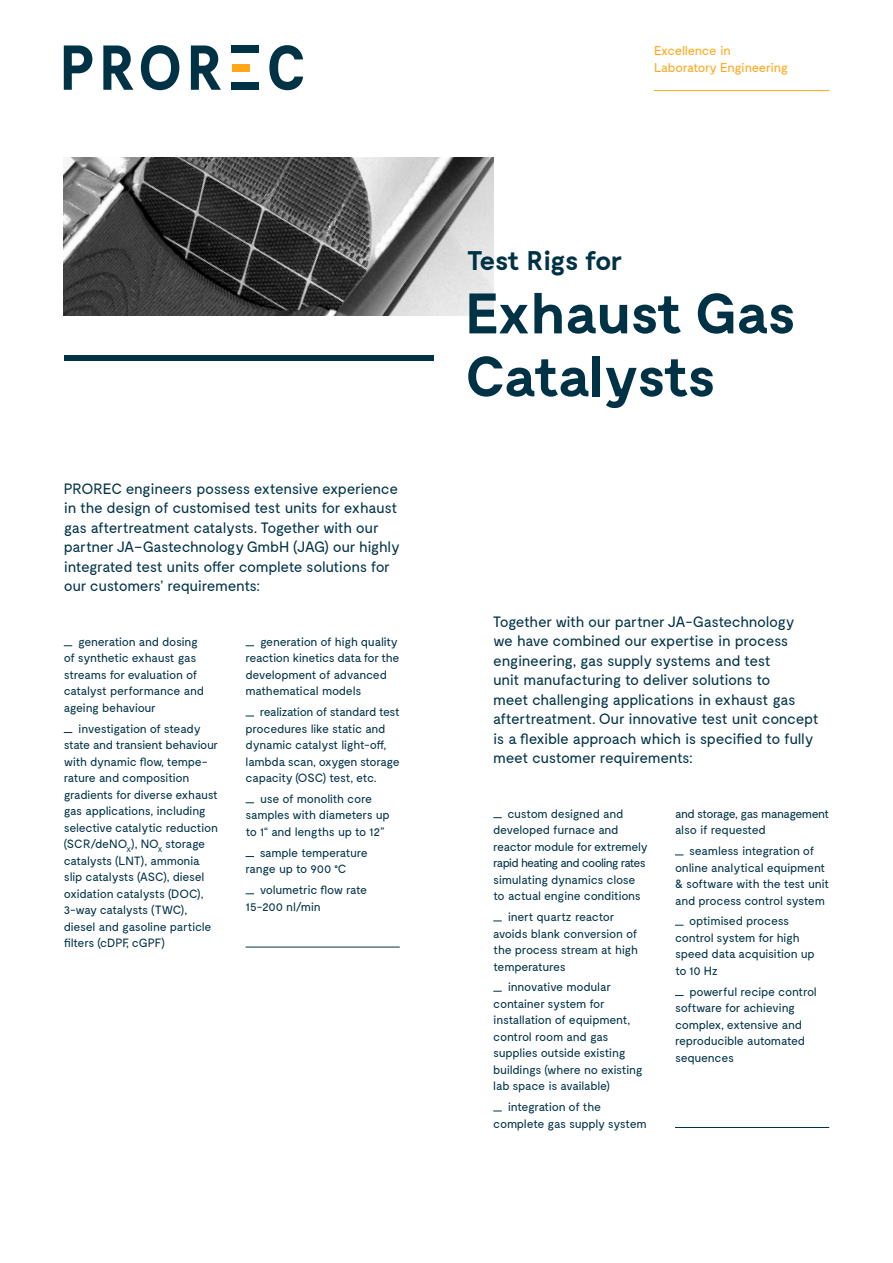
<style>
.page{position:relative;width:893px;height:1263px;background:#fff}
.page>*{position:absolute;margin:0;border:0;box-sizing:border-box;transform-origin:0 0}
.t1{font:700 57px/63px "Moderat";letter-spacing:-.03em;color:#003246}
.t2{font:700 27px "Moderat";letter-spacing:-.035em;color:#003246}
.t3{font:15px/19.5px "Moderat";letter-spacing:-.025em;color:#003246}
.t4{font:12.75px/16.5px "Moderat";letter-spacing:-.025em;color:#ffa619}
.t5{font:12px/16.5px "Moderat";letter-spacing:-.03em;color:#003246}
</style>
<div class="page">
<hr style="left:654px;top:90px;width:175px;height:1px;background:#ffa619">
<hr style="left:246px;top:947px;width:154px;height:1px;background:#003246">
<hr style="left:675px;top:1127px;width:154px;height:1px;background:#003246">
<div style="left:64px;top:356px;width:370px;height:5px;background:#003246"></div>
<img style="left:64px;top:158px;width:429px;height:158px">
<svg style="left:64px;top:45px;width:28px;height:45px"></svg>
<svg style="left:103px;top:45px;width:30px;height:45px"></svg>
<svg style="left:191px;top:45px;width:30px;height:45px"></svg>
<div style="left:232px;top:64px;width:17px;height:8px;background:#ffa619"></div>
<div style="left:232px;top:45px;width:27px;height:8px;background:#003246"></div>
<div style="left:232px;top:82px;width:27px;height:8px;background:#003246"></div>
<svg style="left:269px;top:45px;width:34px;height:45px"></svg>
<svg style="left:141px;top:45px;width:38px;height:45px"></svg>
<p class="t4" style="left:654px;top:43px;width:136px">Excellence in<br>Laboratory Engineering</p>
<p class="t3" style="left:64px;top:479px;width:338px">PROREC engineers possess extensive experience in the design of customised test units for exhaust gas aftertreatment catalysts. Together with our partner JA–Gastechnology GmbH (JAG) our highly integrated test units offer complete solutions for our customers’ requirements:</p>
<p class="t5" style="left:64px;top:634px;width:142px;text-indent:15px">generation and dosing of synthetic exhaust gas streams for evaluation of catalyst performance and ageing behaviour</p>
<p class="t5" style="left:64px;top:721px;width:156px;text-indent:15px">investigation of steady state and transient behaviour with dynamic flow, tempe&shy;rature and composition gradients for diverse exhaust gas applications, including selective catalytic reduction (SCR/deNO<sub>X</sub>), NO<sub>X</sub> storage catalysts (LNT), ammonia slip catalysts (ASC), diesel oxidation catalysts (DOC),<br>3-way catalysts (TWC), diesel and gasoline particle filters (cDPF, cGPF)</p>
<p class="t5" style="left:246px;top:634px;width:155px;text-indent:15px">generation of high quality reaction kinetics data for the development of advanced mathematical models</p>
<p class="t5" style="left:246px;top:704px;width:156px;text-indent:14px">realization of standard test procedures like static and dynamic catalyst light-off, lambda scan, oxygen storage capacity (OSC) test, etc.</p>
<p class="t5" style="left:246px;top:791px;width:146px;text-align:center">use of monolith core samples with diameters up to 1“ and lengths up to 12”</p>
<p class="t5" style="left:246px;top:845px;width:124px;text-indent:14px">sample temperature range up to 900 °C</p>
<p class="t5" style="left:246px;top:882px;width:123px;text-indent:14px">volumetric flow rate<br>15-200 nl/min</p>
<h2 class="t2" style="left:467px;top:245px;width:157px">Test Rigs for</h2>
<h1 class="t1" style="left:465px;top:284px;width:332px">Exhaust Gas<br>Catalysts</h1>
<p class="t3" style="left:493px;top:612px;width:327px">Together with our partner JA-Gastechnology<br>we have combined our expertise in process engineering, gas supply systems and test<br>unit manufacturing to deliver solutions to<br>meet challenging applications in exhaust gas aftertreatment. Our innovative test unit concept is a flexible approach which is specified to fully meet customer requirements:</p>
<p class="t5" style="left:493px;top:806px;width:156px;text-indent:14px">custom designed and developed furnace and reactor module for extremely rapid heating and cooling rates simulating dynamics close to actual engine conditions</p>
<p class="t5" style="left:493px;top:909px;width:146px;text-indent:15px">inert quartz reactor avoids blank conversion of the process stream at high temperatures</p>
<p class="t5" style="left:493px;top:979px;width:151px;text-indent:15px">innovative modular container system for installation of equipment, control room and gas supplies outside existing buildings (where no existing lab space is available)</p>
<p class="t5" style="left:493px;top:1099px;width:155px;text-indent:15px">integration of the complete gas supply system</p>
<p class="t5" style="left:675px;top:806px;width:156px">and storage, gas management also if requested</p>
<p class="t5" style="left:675px;top:843px;width:156px;text-align:center">seamless integration of online analytical equipment &amp; software with the test unit and process control system</p>
<p class="t5" style="left:675px;top:913px;width:141px;text-indent:14px">optimised process control system for high speed data acquisition up to 10 Hz</p>
<p class="t5" style="left:675px;top:983px;width:143px;text-indent:15px">powerful recipe control software for achieving complex, extensive and reproducible automated sequences</p>
</div>
